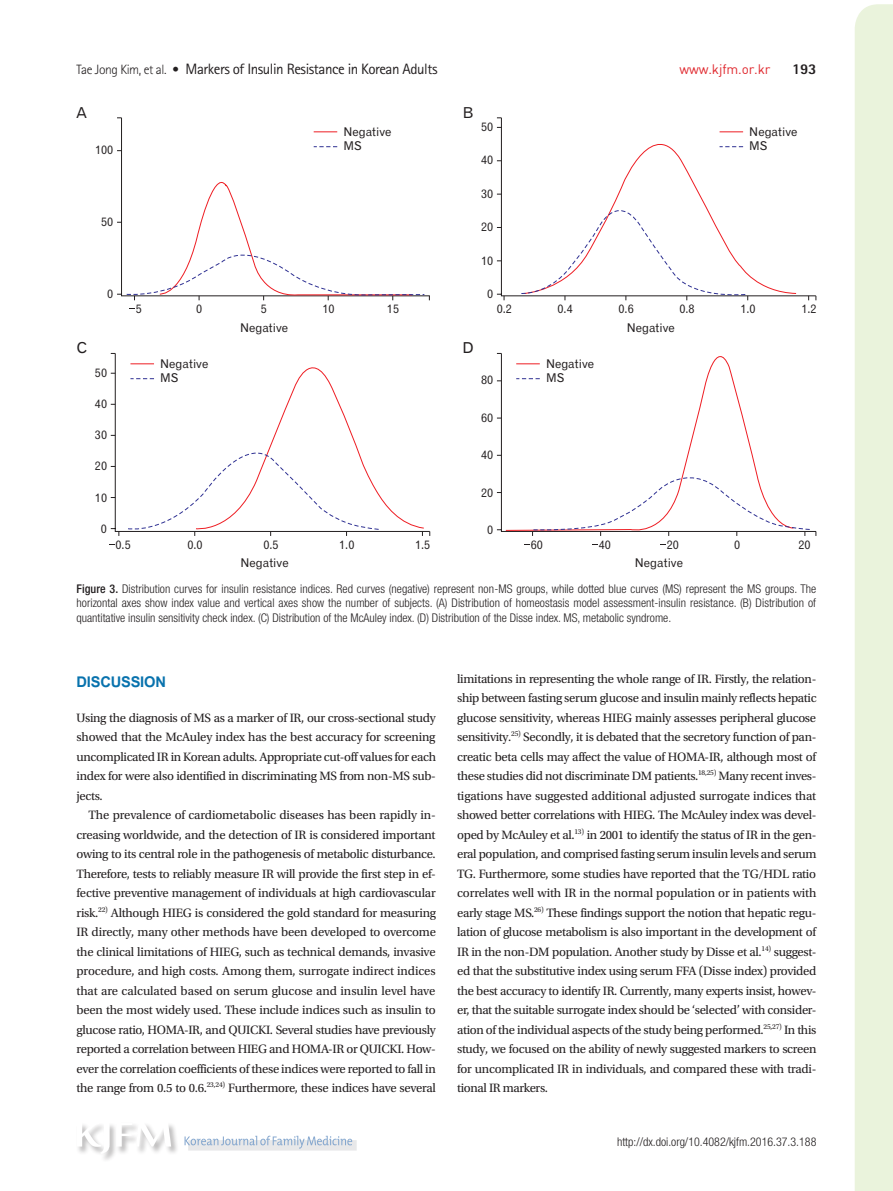
<style>
.page{position:relative;width:893px;height:1191px;background:#fff}
.page>*{position:absolute;margin:0;border:0;box-sizing:border-box;transform-origin:0 0}
.본문-대제목{font:700 20.4px "Utsaah";letter-spacing:-.01em;color:#0872ad}
.t1{font:15px "Rotis Sans Serif Std";letter-spacing:-.03em;color:#231f20}
.t2{font:15px "Gothic 720 BT Roman B";color:#231f20}
.t3{font:800 15px "Rotis Sans Serif Std";color:#231f20}
.t4{font:13.5px "Dinreg";letter-spacing:-.01em;color:#e02a30}
.본문{font:12.75px/19.5px "Utopia Std";letter-spacing:-.025em;color:#231f20;text-align:justify}
.표_본문{font:300 condensed 12px/14.4px "Helvetica Neue LT Std";color:#231f20;text-align:justify}
.t5{font:12px/14.4px "Gothic 720 BT Roman B";color:#231f20}
.s1{font-weight:300;font-size:13.5px}
.s2{font-weight:500}
</style>
<div class="page">
<div style="left:855px;top:4px;width:38px;height:1187px;background:#eaf3dc"></div>
<div style="left:188px;top:1140px;width:169px;height:10px;background:#e8e8e9"></div>
<svg style="left:185px;top:1135px;width:167px;height:13px"></svg>
<div style="left:76px;top:1122px;width:104px;height:40px;background:#231f20;opacity:.3"></div>
<svg style="left:77px;top:1122px;width:94px;height:32px"></svg>
<svg style="left:314px;top:131px;width:23px;height:1px"></svg>
<svg style="left:314px;top:146px;width:23px;height:1px"></svg>
<svg style="left:496px;top:117px;width:321px;height:415px"></svg>
<svg style="left:110px;top:352px;width:696px;height:184px"></svg>
<svg style="left:117px;top:167px;width:313px;height:133px"></svg>
<svg style="left:523px;top:117px;width:274px;height:177px"></svg>
<svg style="left:520px;top:191px;width:228px;height:109px"></svg>
<svg style="left:195px;top:352px;width:230px;height:181px"></svg>
<svg style="left:127px;top:428px;width:254px;height:108px"></svg>
<svg style="left:505px;top:336px;width:289px;height:200px"></svg>
<svg style="left:532px;top:458px;width:284px;height:78px"></svg>
<svg style="left:719px;top:131px;width:24px;height:1px"></svg>
<svg style="left:719px;top:146px;width:24px;height:1px"></svg>
<svg style="left:130px;top:363px;width:24px;height:1px"></svg>
<svg style="left:130px;top:378px;width:24px;height:1px"></svg>
<svg style="left:516px;top:363px;width:24px;height:1px"></svg>
<svg style="left:516px;top:378px;width:24px;height:1px"></svg>
<p class="t1" style="left:77px;top:60px;width:363px"><span class="s1">Tae Jong Kim, et al. •</span> Markers of Insulin Resistance in Korean Adults</p>
<p class="t4" style="left:679px;top:61px;width:93px">www.kjfm.or.kr</p>
<p class="t3" style="left:792px;top:60px;width:26px">193</p>
<p class="t2" style="left:76px;top:107px;width:12px">A</p>
<p class="t2" style="left:463px;top:107px;width:12px">B</p>
<p class="t5" style="left:95px;top:144px;width:20px">100</p>
<p class="t5" style="left:101px;top:216px;width:14px">50</p>
<p class="t5" style="left:343px;top:125px;width:50px">Negative<br>MS</p>
<p class="t5" style="left:481px;top:120px;width:14px">50</p>
<p class="t5" style="left:481px;top:154px;width:14px">40</p>
<p class="t5" style="left:481px;top:187px;width:14px">30</p>
<p class="t5" style="left:481px;top:221px;width:14px">20</p>
<p class="t5" style="left:481px;top:254px;width:14px">10</p>
<p class="t5" style="left:749px;top:125px;width:50px">Negative<br>MS</p>
<p class="t5" style="left:107px;top:288px;width:8px">0</p>
<p class="t5" style="left:487px;top:288px;width:8px">0</p>
<p class="t5" style="left:136px;top:302px;width:8px">5</p>
<p class="t5" style="left:196px;top:302px;width:8px">0</p>
<p class="t5" style="left:261px;top:302px;width:8px">5</p>
<p class="t5" style="left:322px;top:302px;width:14px">10</p>
<p class="t5" style="left:387px;top:302px;width:14px">15</p>
<p class="t5" style="left:497px;top:302px;width:17px">0.2</p>
<p class="t5" style="left:557px;top:302px;width:17px">0.4</p>
<p class="t5" style="left:618px;top:302px;width:17px">0.6</p>
<p class="t5" style="left:679px;top:302px;width:17px">0.8</p>
<p class="t5" style="left:740px;top:302px;width:17px">1.0</p>
<p class="t5" style="left:801px;top:302px;width:17px">1.2</p>
<p class="t5" style="left:240px;top:321px;width:50px">Negative</p>
<p class="t5" style="left:627px;top:321px;width:50px">Negative</p>
<p class="t2" style="left:77px;top:342px;width:12px">C</p>
<p class="t2" style="left:463px;top:342px;width:13px">D</p>
<p class="t5" style="left:95px;top:366px;width:14px">50</p>
<p class="t5" style="left:95px;top:397px;width:14px">40</p>
<p class="t5" style="left:95px;top:428px;width:14px">30</p>
<p class="t5" style="left:95px;top:460px;width:14px">20</p>
<p class="t5" style="left:95px;top:491px;width:14px">10</p>
<p class="t5" style="left:101px;top:522px;width:8px">0</p>
<p class="t5" style="left:160px;top:357px;width:50px">Negative<br>MS</p>
<p class="t5" style="left:546px;top:357px;width:50px">Negative<br>MS</p>
<p class="t5" style="left:481px;top:374px;width:14px">80</p>
<p class="t5" style="left:481px;top:411px;width:14px">60</p>
<p class="t5" style="left:481px;top:448px;width:14px">40</p>
<p class="t5" style="left:481px;top:486px;width:14px">20</p>
<p class="t5" style="left:116px;top:538px;width:17px">0.5</p>
<p class="t5" style="left:187px;top:538px;width:17px">0.0</p>
<p class="t5" style="left:263px;top:538px;width:17px">0.5</p>
<p class="t5" style="left:339px;top:538px;width:17px">1.0</p>
<p class="t5" style="left:415px;top:538px;width:17px">1.5</p>
<p class="t5" style="left:241px;top:557px;width:50px">Negative</p>
<p class="t5" style="left:487px;top:523px;width:8px">0</p>
<p class="t5" style="left:531px;top:538px;width:14px">60</p>
<p class="t5" style="left:599px;top:538px;width:14px">40</p>
<p class="t5" style="left:667px;top:538px;width:14px">20</p>
<p class="t5" style="left:734px;top:538px;width:8px">0</p>
<p class="t5" style="left:798px;top:538px;width:14px">20</p>
<p class="t5" style="left:635px;top:557px;width:50px">Negative</p>
<p class="표_본문" style="left:77px;top:581px;width:741px"><span class="s2">Figure 3.</span> Distribution curves for insulin resistance indices. Red curves (negative) represent non-MS groups, while dotted blue curves (MS) represent the MS groups. The horizontal axes show index value and vertical axes show the number of subjects. (A) Distribution of homeostasis model assessment-insulin resistance. (B) Distribution of quantitative insulin sensitivity check index. (C) Distribution of the McAuley index. (D) Distribution of the Disse index. MS, metabolic syndrome.</p>
<p class="본문-대제목" style="left:77px;top:672px;width:91px">DISCUSSION</p>
<p class="본문" style="left:77px;top:708px;width:361px">Using the diagnosis of MS as a marker of IR, our cross-sectional study showed that the McAuley index has the best accuracy for screening uncomplicated IR in Korean adults. Appropriate cut-off values for each index for were also identified in discriminating MS from non-MS sub&shy;jects.</p>
<p class="본문" style="left:77px;top:805px;width:361px;text-indent:12px">The prevalence of cardiometabolic diseases has been rapidly in&shy;creasing worldwide, and the detection of IR is considered important owing to its central role in the pathogenesis of metabolic disturbance.<br>Therefore, tests to reliably measure IR will provide the first step in ef&shy;fective preventive management of individuals at high cardiovascular risk.<sup>22)</sup> Although HIEG is considered the gold standard for measuring IR directly, many other methods have been developed to overcome the clinical limitations of HIEG, such as technical demands, invasive procedure, and high costs. Among them, surrogate indirect indices that are calculated based on serum glucose and insulin level have been the most widely used. These include indices such as insulin to glucose ratio, HOMA-IR, and QUICKI. Several studies have previously reported a correlation between HIEG and HOMA-IR or QUICKI. How&shy;ever the correlation coefficients of these indices were reported to fall in the range from 0.5 to 0.6.<sup>23,24)</sup> Furthermore, these indices have several</p>
<p class="본문" style="left:457px;top:669px;width:361px">limitations in representing the whole range of IR. Firstly, the relation&shy;ship between fasting serum glucose and insulin mainly reflects hepatic glucose sensitivity, whereas HIEG mainly assesses peripheral glucose sensitivity.<sup>25)</sup> Secondly, it is debated that the secretory function of pan&shy;creatic beta cells may affect the value of HOMA-IR, although most of these studies did not discriminate DM patients.<sup>18,25)</sup> Many recent inves&shy;tigations have suggested additional adjusted surrogate indices that showed better correlations with HIEG. The McAuley index was devel&shy;oped by McAuley et al.<sup>13)</sup> in 2001 to identify the status of IR in the gen&shy;eral population, and comprised fasting serum insulin levels and serum TG. Furthermore, some studies have reported that the TG/HDL ratio correlates well with IR in the normal population or in patients with early stage MS.<sup>26)</sup> These findings support the notion that hepatic regu&shy;lation of glucose metabolism is also important in the development of IR in the non-DM population. Another study by Disse et al.<sup>14)</sup> suggest&shy;ed that the substitutive index using serum FFA (Disse index) provided the best accuracy to identify IR. Currently, many experts insist, howev&shy;er, that the suitable surrogate index should be ‘selected’ with consider&shy;ation of the individual aspects of the study being performed.<sup>25,27)</sup> In this study, we focused on the ability of newly suggested markers to screen for uncomplicated IR in individuals, and compared these with tradi&shy;tional IR markers.</p>
<p class="표_본문" style="left:617px;top:1134px;width:201px">http://dx.doi.org/10.4082/kjfm.2016.37.3.188</p>
</div>
